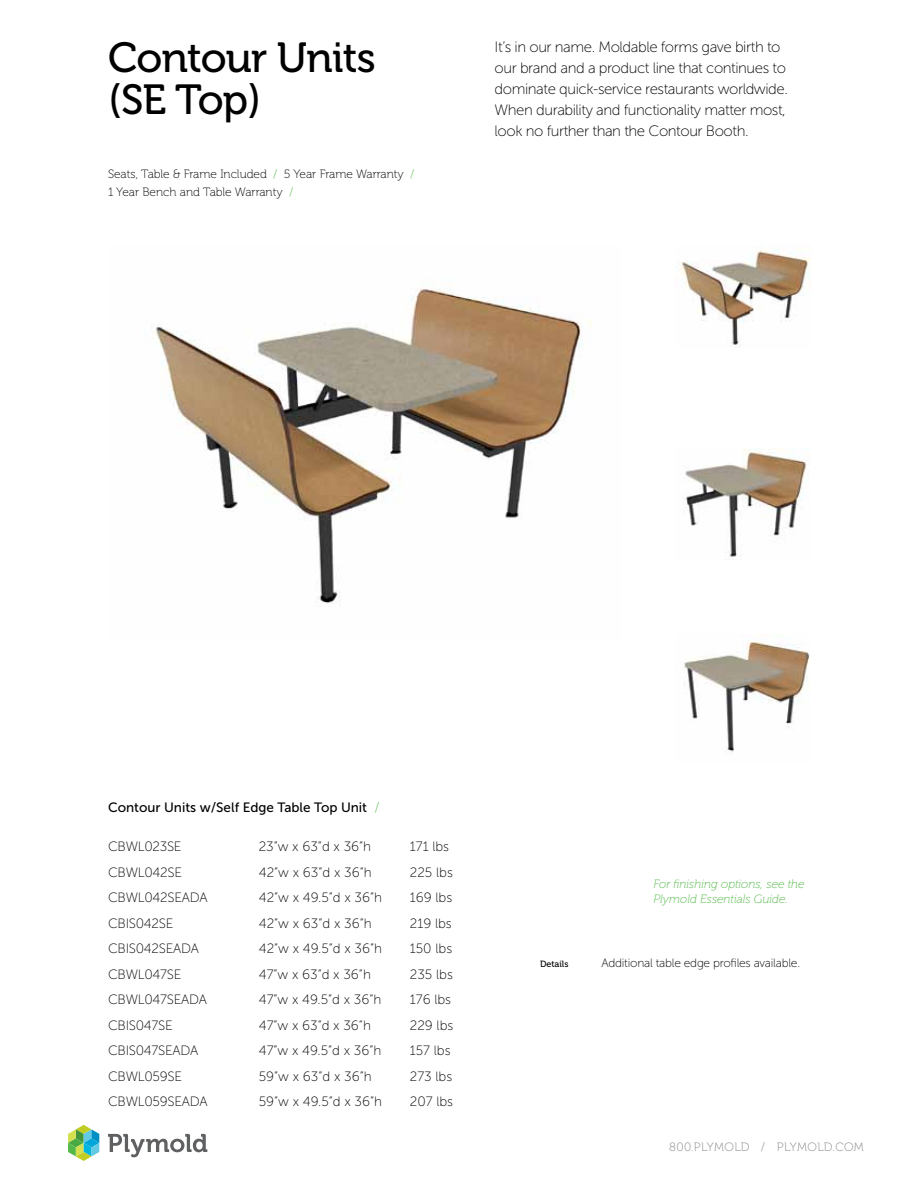
<style>
.page{position:relative;width:918px;height:1188px;background:#fff}
.page>*{position:absolute;margin:0;border:0;box-sizing:border-box;transform-origin:0 0}
.t1{font:42px/42px "Museo 500";letter-spacing:-.02em;color:#000}
.t2{font:15px/21px "Museo Sans 100";letter-spacing:-.03em;color:#000}
.t3{font:13.5px/25.5px "Museo Sans 100";color:#000}
.t4{font:13.5px/25.5px "Museo Sans 100";letter-spacing:-.02em;color:#000}
.t5{font:13.5px "Museo Sans 500";color:#000}
.t6{font:12px/18px "Museo 100";color:#000}
.t7{font:italic 12px/15px "Museo 100";color:#54b948}
.t8{font:12px "Museo Sans 100";letter-spacing:-.02em;color:#000}
.t9{font:12px "Museo 100";letter-spacing:.035em;color:#808285}
.t10{font:9px "Museo 500";color:#000}
.s1{color:#54b948}
.s2{font-family:"Museo Sans 100";color:#54b948}
</style>
<div class="page">
<svg style="left:108px;top:1134px;width:99px;height:23px"></svg>
<svg style="left:68px;top:1125px;width:31px;height:36px"></svg>
<img style="left:152px;top:288px;width:440px;height:317px">
<img style="left:676px;top:244px;width:134px;height:103px">
<img style="left:684px;top:448px;width:126px;height:112px">
<img style="left:684px;top:635px;width:126px;height:118px">
<h1 class="t1" style="left:108px;top:37px;width:269px">Contour Units (SE Top)</h1>
<p class="t6" style="left:108px;top:166px;width:308px">Seats, Table &amp; Frame Included <span class="s1">/</span> 5 Year Frame Warranty <span class="s1">/<br></span>1 Year Bench and Table Warranty <span class="s1">/</span></p>
<p class="t2" style="left:495px;top:36px;width:295px">It’s in our name. Moldable forms gave birth to our brand and a product line that continues to dominate quick-service restaurants worldwide.<br>When durability and functionality matter most, look no further than the Contour Booth.</p>
<p class="t5" style="left:108px;top:800px;width:273px">Contour Units w/Self Edge Table Top Unit <span class="s2">/</span></p>
<p class="t4" style="left:108px;top:834px;width:101px">CBWL023SE<br>CBWL042SE<br>CBWL042SEADA<br>CBIS042SE<br>CBIS042SEADA<br>CBWL047SE<br>CBWL047SEADA<br>CBIS047SE<br>CBIS047SEADA<br>CBWL059SE<br>CBWL059SEADA</p>
<p class="t3" style="left:410px;top:834px;width:45px">171 lbs<br>225 lbs<br>169 lbs<br>219 lbs<br>150 lbs<br>235 lbs<br>176 lbs<br>229 lbs<br>157 lbs<br>273 lbs<br>207 lbs</p>
<p class="t3" style="left:259px;top:834px;width:125px">23”w x 63”d x 36”h<br>42”w x 63”d x 36”h<br>42”w x 49.5”d x 36”h<br>42”w x 63”d x 36”h<br>42”w x 49.5”d x 36”h<br>47”w x 63”d x 36”h<br>47”w x 49.5”d x 36”h<br>47”w x 63”d x 36”h<br>47”w x 49.5”d x 36”h<br>59”w x 63”d x 36”h<br>59”w x 49.5”d x 36”h</p>
<p class="t7" style="left:653px;top:877px;width:153px">For finishing options, see the<br>Plymold Essentials Guide.</p>
<p class="t10" style="left:540px;top:959px;width:30px">Details</p>
<p class="t8" style="left:601px;top:956px;width:200px">Additional table edge profiles available.</p>
<p class="t9" style="left:669px;top:1141px;width:196px">800.PLYMOLD / PLYMOLD.COM</p>
</div>
